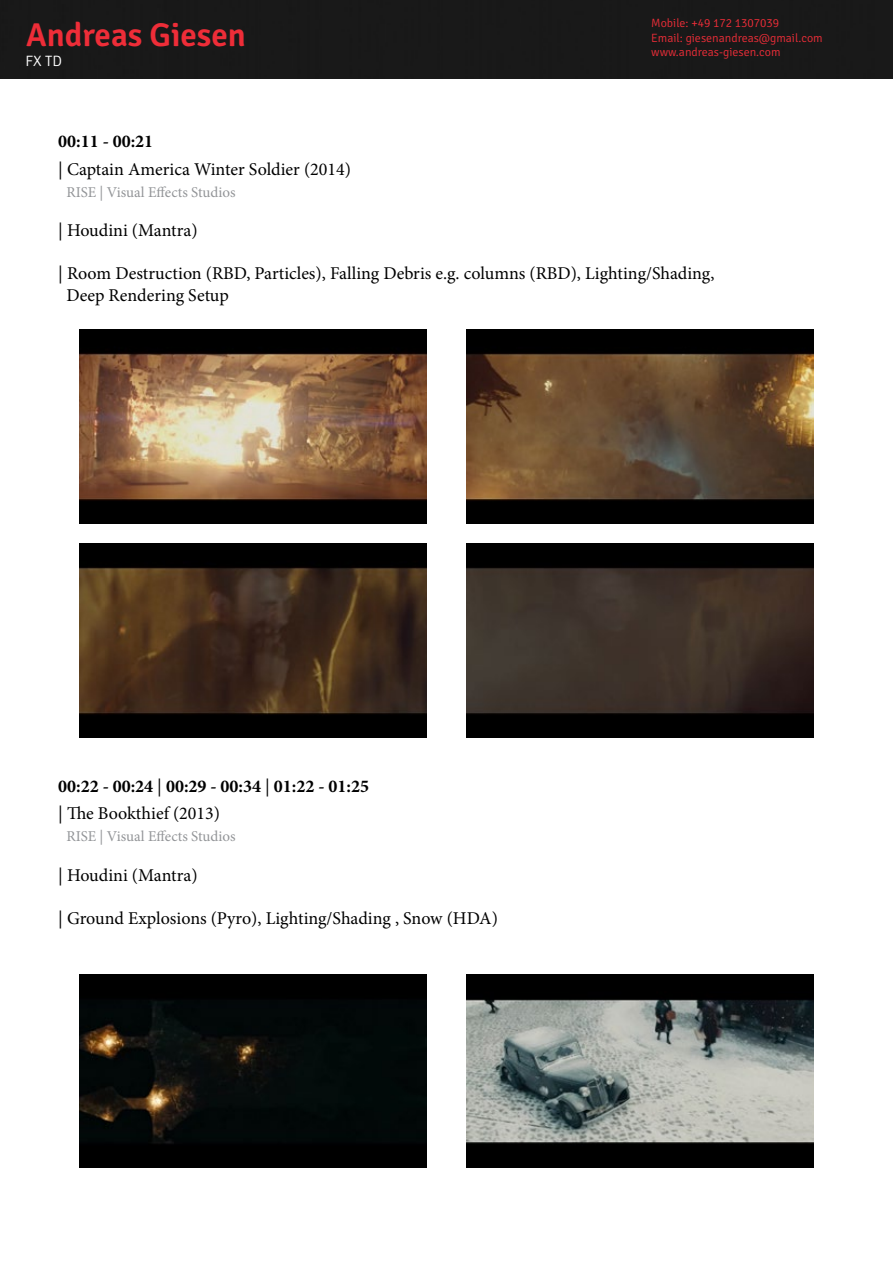
<style>
.page{position:relative;width:893px;height:1263px;background:#fff}
.page>*{position:absolute;margin:0;border:0;box-sizing:border-box;transform-origin:0 0}
.t1{font:600 33px "Signika";color:#ee2d38}
.t2{font:18px/21.6px "Minion Pro";color:#000}
.t3{font:700 18px "Minion Pro";color:#000}
.t4{font:15px "Minion Pro";color:#939598}
.t5{font:300 15px "Signika";color:#fff}
.t6{font:300 12px/14.4px "Signika";color:#ee2d38}
.s1{font-weight:400}
</style>
<div class="page">
<div style="left:0;top:0;width:893px;height:79px;background:#191919"></div>
<img style="left:79px;top:330px;width:348px;height:193px">
<img style="left:79px;top:543px;width:348px;height:194px">
<img style="left:79px;top:974px;width:348px;height:194px">
<img style="left:466px;top:330px;width:347px;height:193px">
<img style="left:466px;top:543px;width:347px;height:194px">
<img style="left:466px;top:974px;width:347px;height:194px">
<h1 class="t1" style="left:26px;top:15px;width:221px">Andreas Giesen</h1>
<p class="t5" style="left:26px;top:52px;width:38px">FX TD</p>
<p class="t3" style="left:58px;top:129px;width:97px">00:11 - 00:21</p>
<p class="t6" style="left:651px;top:16px;width:173px">Mobile: +49 172 1307039<br>Email: giesenandreas@gmail.com www.andreas-giesen.com</p>
<p class="t2" style="left:58px;top:159px;width:294px">| Captain America Winter Soldier (2014)</p>
<p class="t4" style="left:66px;top:182px;width:171px">RISE | Visual Effects Studios</p>
<p class="t2" style="left:58px;top:220px;width:141px">| Houdini (Mantra)</p>
<p class="t2" style="left:66px;top:263px;width:650px;text-indent:-8px">| Room Destruction (RBD, Particles), Falling Debris e.g. columns (RBD), Lighting/Shading,<br>Deep Rendering Setup</p>
<p class="t3" style="left:58px;top:773px;width:312px">00:22 - 00:24 <span class="s1">|</span> 00:29 - 00:34 <span class="s1">|</span> 01:22 - 01:25</p>
<p class="t2" style="left:58px;top:803px;width:163px">| The Bookthief (2013)</p>
<p class="t4" style="left:66px;top:826px;width:171px">RISE | Visual Effects Studios</p>
<p class="t2" style="left:58px;top:864px;width:141px">| Houdini (Mantra)</p>
<p class="t2" style="left:58px;top:907px;width:441px">| Ground Explosions (Pyro), Lighting/Shading , Snow (HDA)</p>
</div>
